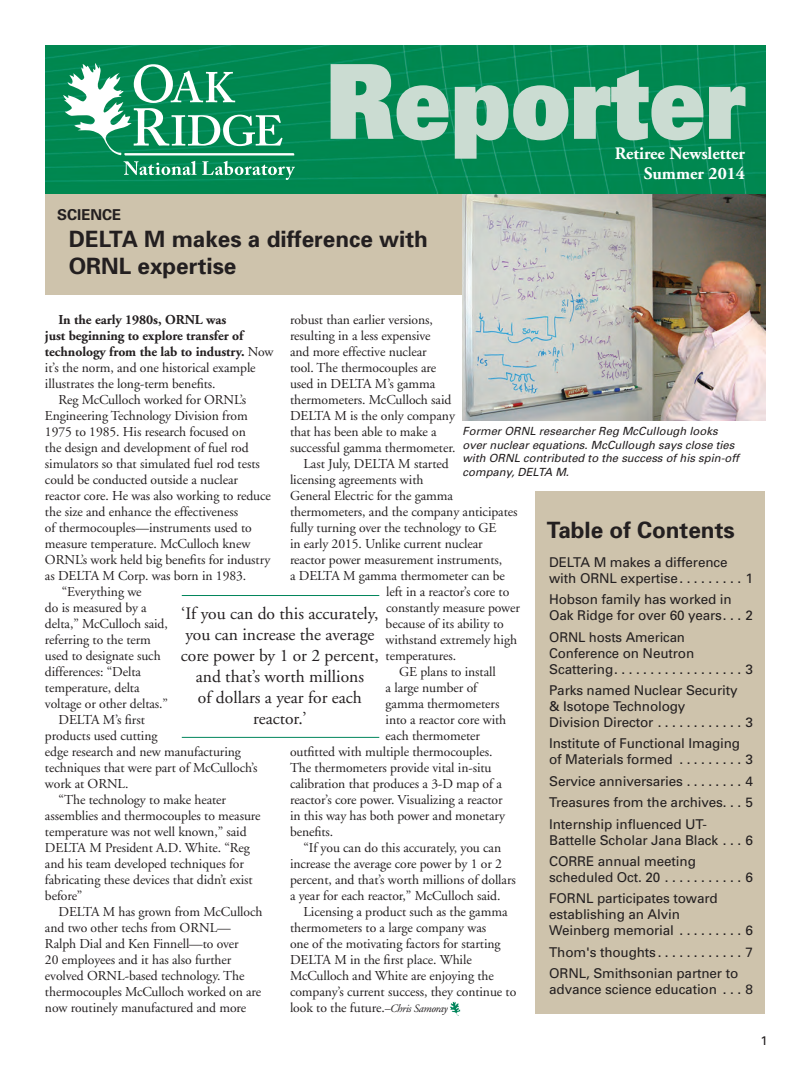
<style>
.page{position:relative;width:810px;height:1080px;background:#fff}
.page>*{position:absolute;margin:0;border:0;box-sizing:border-box;transform-origin:0 0}
.t1{font:900 103.5px "Univers";color:#cbdcd2;scale:.87 1}
.t2{font:700 22.5px/27px "Univers";color:#231f20}
.t3{font:17.5px/21px "Adobe Garamond";color:#231f20;text-align:center}
.t4{font:700 17.5px/20px "Adobe Garamond";color:#fff;text-align:right}
.t5{font:700 15px "Univers";color:#231f20}
.t6{font:13.62px "Adobe Garamond";letter-spacing:-.005em;color:#231f20}
.t7{font:700 13.62px "Adobe Garamond";letter-spacing:-.005em;color:#231f20}
.t8{font:13.5px/16px "Univers";letter-spacing:-.01em;color:#231f20}
.t9{font:12.5px "Univers";color:#231f20}
.t10{font:italic 11.25px/13.5px "Univers";color:#231f20}
.s1{font-weight:400}
.s2{font-style:italic;font-size:11.25px}
</style>
<div class="page">
<div style="left:45px;top:193px;width:529px;height:102px;background:#cec3ac"></div>
<img style="left:463px;top:193px;width:302px;height:228px">
<img style="left:45px;top:45px;width:720px;height:148px">
<div style="left:535px;top:491px;width:230px;height:522px;background:#cec3ac"></div>
<svg style="left:63px;top:63px;width:232px;height:117px"></svg>
<svg style="left:450px;top:1002px;width:11px;height:14px"></svg>
<hr style="left:182px;top:595px;width:197px;height:1px;background:#00855b">
<hr style="left:182px;top:737px;width:197px;height:1px;background:#00855b">
<h1 class="t1" style="left:326px;top:34px;width:484px">Reporter</h1>
<p class="t4" style="left:615px;top:144px;width:132px">Retiree Newsletter<br>Summer 2014</p>
<p class="t5" style="left:57px;top:205px;width:66px">SCIENCE</p>
<h2 class="t2" style="left:69px;top:225px;width:361px">DELTA M makes a difference with<br>ORNL expertise</h2>
<p class="t7" style="left:58px;top:312px;width:169px">In the early 1980s, ORNL was</p>
<p class="t7" style="left:45px;top:328px;width:200px">just beginning to explore transfer of</p>
<p class="t7" style="left:45px;top:344px;width:230px">technology from the lab to industry. <span class="s1">Now</span></p>
<p class="t6" style="left:45px;top:360px;width:212px">it’s the norm, and one historical example</p>
<p class="t6" style="left:45px;top:376px;width:172px">illustrates the long-term benefits.</p>
<p class="t6" style="left:58px;top:392px;width:189px">Reg McCulloch worked for ORNL’s</p>
<p class="t6" style="left:45px;top:408px;width:204px">Engineering Technology Division from</p>
<p class="t6" style="left:45px;top:424px;width:202px">1975 to 1985. His research focused on</p>
<p class="t6" style="left:45px;top:440px;width:205px">the design and development of fuel rod</p>
<p class="t6" style="left:45px;top:456px;width:216px">simulators so that simulated fuel rod tests</p>
<p class="t6" style="left:45px;top:472px;width:195px">could be conducted outside a nuclear</p>
<p class="t6" style="left:45px;top:488px;width:227px">reactor core. He was also working to reduce</p>
<p class="t6" style="left:45px;top:504px;width:195px">the size and enhance the effectiveness</p>
<p class="t6" style="left:45px;top:520px;width:208px">of thermocouples—instruments used to</p>
<p class="t6" style="left:45px;top:536px;width:207px">measure temperature. McCulloch knew</p>
<p class="t6" style="left:45px;top:552px;width:227px">ORNL’s work held big benefits for industry</p>
<p class="t6" style="left:45px;top:568px;width:203px">as DELTA M Corp. was born in 1983.</p>
<p class="t6" style="left:62px;top:584px;width:81px">“Everything we</p>
<p class="t6" style="left:45px;top:600px;width:103px">do is measured by a</p>
<p class="t6" style="left:45px;top:616px;width:124px">delta,” McCulloch said,</p>
<p class="t6" style="left:45px;top:632px;width:107px">referring to the term</p>
<p class="t6" style="left:45px;top:648px;width:117px">used to designate such</p>
<p class="t6" style="left:45px;top:664px;width:98px">differences: “Delta</p>
<p class="t6" style="left:45px;top:680px;width:96px">temperature, delta</p>
<p class="t6" style="left:45px;top:696px;width:125px">voltage or other deltas.”</p>
<p class="t6" style="left:58px;top:712px;width:88px">DELTA M’s first</p>
<p class="t6" style="left:45px;top:728px;width:114px">products used cutting</p>
<p class="t6" style="left:45px;top:744px;width:197px">edge research and new manufacturing</p>
<p class="t6" style="left:45px;top:760px;width:214px">techniques that were part of McCulloch’s</p>
<p class="t6" style="left:45px;top:776px;width:85px">work at ORNL.</p>
<p class="t6" style="left:58px;top:792px;width:169px">“The technology to make heater</p>
<p class="t6" style="left:45px;top:808px;width:217px">assemblies and thermocouples to measure</p>
<p class="t6" style="left:45px;top:824px;width:203px">temperature was not well known,” said</p>
<p class="t6" style="left:45px;top:840px;width:206px">DELTA M President A.D. White. “Reg</p>
<p class="t6" style="left:45px;top:856px;width:200px">and his team developed techniques for</p>
<p class="t6" style="left:45px;top:872px;width:209px">fabricating these devices that didn’t exist</p>
<p class="t6" style="left:45px;top:888px;width:39px">before”</p>
<p class="t6" style="left:58px;top:904px;width:206px">DELTA M has grown from McCulloch</p>
<p class="t6" style="left:45px;top:920px;width:187px">and two other techs from ORNL—</p>
<p class="t6" style="left:45px;top:936px;width:195px">Ralph Dial and Ken Finnell—to over</p>
<p class="t6" style="left:45px;top:952px;width:188px">20 employees and it has also further</p>
<p class="t6" style="left:45px;top:968px;width:201px">evolved ORNL-based technology. The</p>
<p class="t6" style="left:45px;top:984px;width:218px">thermocouples McCulloch worked on are</p>
<p class="t6" style="left:45px;top:1000px;width:203px">now routinely manufactured and more</p>
<p class="t6" style="left:290px;top:312px;width:145px">robust than earlier versions,</p>
<p class="t6" style="left:290px;top:328px;width:142px">resulting in a less expensive</p>
<p class="t6" style="left:290px;top:344px;width:138px">and more effective nuclear</p>
<p class="t6" style="left:290px;top:360px;width:148px">tool. The thermocouples are</p>
<p class="t6" style="left:290px;top:376px;width:147px">used in DELTA M’s gamma</p>
<p class="t6" style="left:290px;top:392px;width:163px">thermometers. McCulloch said</p>
<p class="t6" style="left:290px;top:408px;width:166px">DELTA M is the only company</p>
<p class="t6" style="left:290px;top:424px;width:148px">that has been able to make a</p>
<p class="t6" style="left:290px;top:440px;width:167px">successful gamma thermometer.</p>
<p class="t6" style="left:304px;top:456px;width:147px">Last July, DELTA M started</p>
<p class="t6" style="left:290px;top:472px;width:135px">licensing agreements with</p>
<p class="t6" style="left:290px;top:488px;width:164px">General Electric for the gamma</p>
<p class="t6" style="left:290px;top:504px;width:229px">thermometers, and the company anticipates</p>
<p class="t6" style="left:290px;top:520px;width:208px">fully turning over the technology to GE</p>
<p class="t6" style="left:290px;top:536px;width:194px">in early 2015. Unlike current nuclear</p>
<p class="t6" style="left:290px;top:552px;width:214px">reactor power measurement instruments,</p>
<p class="t6" style="left:290px;top:568px;width:217px">a DELTA M gamma thermometer can be</p>
<p class="t6" style="left:386px;top:584px;width:125px">left in a reactor’s core to</p>
<p class="t6" style="left:386px;top:600px;width:135px">constantly measure power</p>
<p class="t6" style="left:386px;top:616px;width:120px">because of its ability to</p>
<p class="t6" style="left:386px;top:632px;width:133px">withstand extremely high</p>
<p class="t6" style="left:386px;top:648px;width:72px">temperatures.</p>
<p class="t6" style="left:399px;top:664px;width:98px">GE plans to install</p>
<p class="t6" style="left:386px;top:680px;width:93px">a large number of</p>
<p class="t6" style="left:386px;top:696px;width:115px">gamma thermometers</p>
<p class="t6" style="left:386px;top:712px;width:122px">into a reactor core with</p>
<p class="t6" style="left:386px;top:728px;width:96px">each thermometer</p>
<p class="t6" style="left:290px;top:744px;width:204px">outfitted with multiple thermocouples.</p>
<p class="t6" style="left:290px;top:760px;width:203px">The thermometers provide vital in-situ</p>
<p class="t6" style="left:290px;top:776px;width:213px">calibration that produces a 3-D map of a</p>
<p class="t6" style="left:290px;top:792px;width:214px">reactor’s core power. Visualizing a reactor</p>
<p class="t6" style="left:290px;top:808px;width:217px">in this way has both power and monetary</p>
<p class="t6" style="left:290px;top:824px;width:45px">benefits.</p>
<p class="t6" style="left:304px;top:840px;width:199px">“If you can do this accurately, you can</p>
<p class="t6" style="left:290px;top:856px;width:214px">increase the average core power by 1 or 2</p>
<p class="t6" style="left:290px;top:872px;width:227px">percent, and that’s worth millions of dollars</p>
<p class="t6" style="left:290px;top:888px;width:212px">a year for each reactor,” McCulloch said.</p>
<p class="t6" style="left:304px;top:904px;width:206px">Licensing a product such as the gamma</p>
<p class="t6" style="left:290px;top:920px;width:198px">thermometers to a large company was</p>
<p class="t6" style="left:290px;top:936px;width:212px">one of the motivating factors for starting</p>
<p class="t6" style="left:290px;top:952px;width:183px">DELTA M in the first place. While</p>
<p class="t6" style="left:290px;top:968px;width:205px">McCulloch and White are enjoying the</p>
<p class="t6" style="left:290px;top:984px;width:228px">company’s current success, they continue to</p>
<p class="t6" style="left:290px;top:1000px;width:159px">look to the future.<span class="s2">–Chris Samoray</span></p>
<p class="t10" style="left:463px;top:425px;width:278px">Former ORNL researcher Reg McCullough looks over nuclear equations. McCullough says close ties with ORNL contributed to the success of his spin-off company, DELTA M.</p>
<h2 class="t2" style="left:547px;top:516px;width:189px">Table of Contents</h2>
<p class="t8" style="left:549px;top:554px;width:205px">DELTA M makes a difference with ORNL expertise . . . . . . . . . 1</p>
<p class="t8" style="left:549px;top:592px;width:205px">Hobson family has worked in<br>Oak Ridge for over 60 years . . . 2</p>
<p class="t8" style="left:549px;top:629px;width:205px">ORNL hosts American<br>Conference on Neutron<br>Scattering . . . . . . . . . . . . . . . . . . 3</p>
<p class="t8" style="left:549px;top:682px;width:205px">Parks named Nuclear Security<br>&amp; Isotope Technology<br>Division Director . . . . . . . . . . . . 3</p>
<p class="t8" style="left:549px;top:736px;width:205px">Institute of Functional Imaging of Materials formed . . . . . . . . . 3</p>
<p class="t8" style="left:549px;top:770px;width:205px;line-height:21.4px;text-align:justify">Service anniversaries . . . . . . . . 4<br>Treasures from the archives . . . 5<br>Internship influenced UT-</p>
<p class="t8" style="left:549px;top:829px;width:205px;line-height:21.4px">Battelle Scholar Jana Black . . . 6<br>CORRE annual meeting</p>
<p class="t8" style="left:549px;top:867px;width:205px;line-height:21.4px">scheduled Oct. 20 . . . . . . . . . . . 6<br>FORNL participates toward</p>
<p class="t8" style="left:549px;top:907px;width:205px">establishing an Alvin<br>Weinberg memorial . . . . . . . . . 6</p>
<p class="t8" style="left:549px;top:941px;width:205px;line-height:21.4px">Thom's thoughts . . . . . . . . . . . . 7<br>ORNL, Smithsonian partner to</p>
<p class="t8" style="left:549px;top:982px;width:205px">advance science education . . . 8</p>
<p class="t3" style="left:181px;top:603px;width:200px">‘If you can do this accurately, you can increase the average core power by 1 or 2 percent, and that’s worth millions<br>of dollars a year for each reactor.’</p>
<p class="t9" style="left:761px;top:1033px;width:8px">1</p>
</div>
